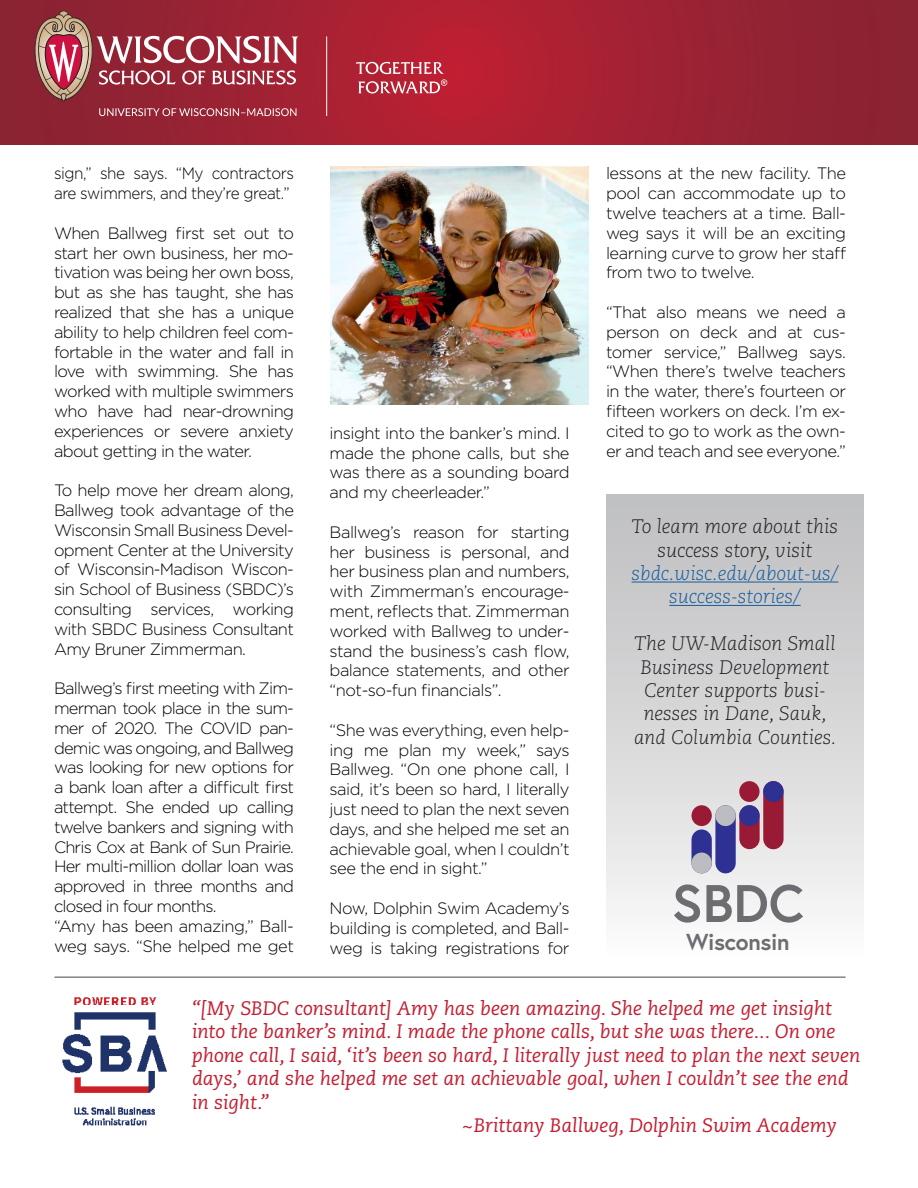
<style>
.page{position:relative;width:918px;height:1188px;background:#fff}
.page>*{position:absolute;margin:0;border:0;box-sizing:border-box;transform-origin:0 0}
.t1{font:700 52.65px "Europa";color:#6c6d70}
.t2{font:700 23.1px "Europa";letter-spacing:-.015em;color:#6c6d70}
.t3{font:italic 19.5px/23.4px "Caecilia LT Std";color:#c21f32}
.t4{font:italic 300 19.5px/23.4px "Caecilia LT Std";color:#231f20;text-align:center}
.t5{font:italic 300 19.5px/23.4px "Caecilia LT Std";color:#175d9e;text-align:center}
.t6{font:300 16.5px/19.8px "Gotham";letter-spacing:-.03em;color:#000;text-align:justify}
.t7{font:300 16.5px/19.8px "Gotham";letter-spacing:-.03em;color:#000;scale:.93 1}
</style>
<div class="page">
<div style="left:606px;top:495px;width:258px;height:464px;background:linear-gradient(to bottom,#bbbcbe,#f9f9f9)"></div>
<svg style="left:0;top:0;width:918px;height:144px;background:#9f2132"></svg>
<hr style="left:54px;top:976px;width:792px;height:2px;background:#53565a">
<hr style="left:632px;top:582px;width:206px;height:1px;background:#175d9e">
<hr style="left:669px;top:605px;width:132px;height:1px;background:#175d9e">
<svg style="left:99px;top:108px;width:197px;height:8px;background:#b6636f"></svg>
<svg style="left:33px;top:10px;width:265px;height:92px;background:#a84a56"></svg>
<hr style="left:326px;top:37px;width:1px;height:79px;background:#fff">
<svg style="left:356px;top:62px;width:91px;height:32px;background:#c75764"></svg>
<svg style="left:691px;top:781px;width:93px;height:92px;background:#ac91ac"></svg>
<div style="left:763px;top:781px;width:21px;height:21px;background:#2e3092;border-radius:50%"></div>
<div style="left:715px;top:805px;width:21px;height:21px;background:#bcbdc0;border-radius:50%"></div>
<div style="left:739px;top:805px;width:21px;height:21px;background:#2e3092;border-radius:50%"></div>
<div style="left:692px;top:853px;width:20px;height:20px;background:#bcbdc0;border-radius:50%"></div>
<div style="left:692px;top:805px;width:20px;height:21px;background:#981a35;border-radius:50%"></div>
<div style="left:739px;top:781px;width:21px;height:21px;background:#981a35;border-radius:50%"></div>
<img style="left:62px;top:997px;width:105px;height:129px">
<img style="left:330px;top:166px;width:258px;height:238px">
<p class="t7" style="left:54px;top:163px;width:260px">sign,” she says. “My contractors are swimmers, and they’re great.”</p>
<p class="t6" style="left:54px;top:223px;width:242px">When Ballweg first set out to start her own business, her mo&shy;tivation was being her own boss, but as she has taught, she has realized that she has a unique ability to help children feel com&shy;fortable in the water and fall in love with swimming. She has worked with multiple swimmers who have had near-drowning experiences or severe anxiety about getting in the water.</p>
<p class="t6" style="left:54px;top:480px;width:242px">To help move her dream along, Ballweg took advantage of the Wisconsin Small Business Devel&shy;opment Center at the University of Wisconsin-Madison Wiscon&shy;sin School of Business (SBDC)’s consulting services, working with SBDC Business Consultant Amy Bruner Zimmerman.</p>
<p class="t6" style="left:54px;top:678px;width:242px">Ballweg’s first meeting with Zim&shy;merman took place in the sum&shy;mer of 2020. The COVID pan&shy;demic was ongoing, and Ballweg was looking for new options for a bank loan after a difficult first attempt. She ended up calling twelve bankers and signing with Chris Cox at Bank of Sun Prairie.<br>Her multi-million dollar loan was approved in three months and closed in four months.</p>
<p class="t6" style="left:54px;top:916px;width:242px">“Amy has been amazing,” Ball&shy;weg says. “She helped me get</p>
<p class="t6" style="left:330px;top:423px;width:242px">insight into the banker’s mind. I made the phone calls, but she was there as a sounding board and my cheerleader.”</p>
<p class="t6" style="left:330px;top:522px;width:242px">Ballweg’s reason for starting her business is personal, and her business plan and numbers, with Zimmerman’s encourage&shy;ment, reflects that. Zimmerman worked with Ballweg to under&shy;stand the business’s cash flow, balance statements, and other “not-so-fun financials”.</p>
<p class="t6" style="left:330px;top:720px;width:242px">“She was everything, even help&shy;ing me plan my week,” says Ballweg. “On one phone call, I said, it’s been so hard, I literally just need to plan the next seven days, and she helped me set an achievable goal, when I couldn’t see the end in sight.”</p>
<p class="t6" style="left:330px;top:898px;width:242px">Now, Dolphin Swim Academy’s building is completed, and Ball&shy;weg is taking registrations for</p>
<p class="t6" style="left:606px;top:163px;width:242px">lessons at the new facility. The pool can accommodate up to twelve teachers at a time. Ball&shy;weg says it will be an exciting learning curve to grow her staff from two to twelve.</p>
<p class="t6" style="left:606px;top:302px;width:242px">“That also means we need a person on deck and at cus&shy;tomer service,” Ballweg says. “When there’s twelve teachers in the water, there’s fourteen or fifteen workers on deck. I’m ex&shy;cited to go to work as the own&shy;er and teach and see everyone.”</p>
<p class="t4" style="left:632px;top:515px;width:208px">To learn more about this success story, visit</p>
<p class="t5" style="left:632px;top:562px;width:208px">sbdc.wisc.edu/about-us/ success-stories/</p>
<p class="t4" style="left:634px;top:632px;width:204px">The UW-Madison Small<br>Business Development<br>Center supports busi&shy;nesses in Dane, Sauk, and Columbia Counties.</p>
<p class="t1" style="left:672px;top:868px;width:134px">SBDC</p>
<p class="t2" style="left:686px;top:926px;width:105px">Wisconsin</p>
<p class="t3" style="left:192px;top:997px;width:670px">“[My SBDC consultant] Amy has been amazing. She helped me get insight into the banker’s mind. I made the phone calls, but she was there... On one phone call, I said, ‘it’s been so hard, I literally just need to plan the next seven days,’ and she helped me set an achievable goal, when I couldn’t see the end in sight.”</p>
<p class="t3" style="left:462px;top:1114px;width:377px">~Brittany Ballweg, Dolphin Swim Academy</p>
</div>
